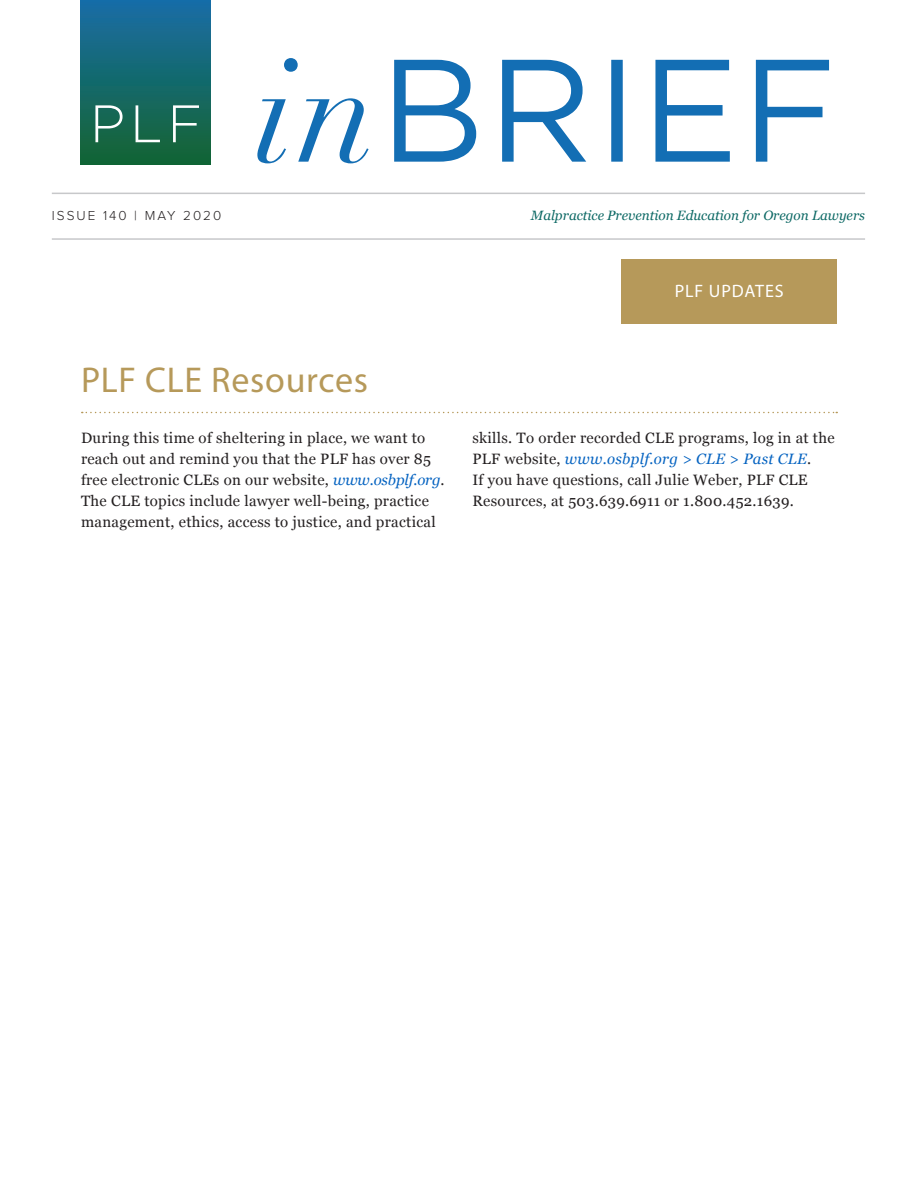
<style>
.page{position:relative;width:918px;height:1188px;background:#fff}
.page>*{position:absolute;margin:0;border:0;box-sizing:border-box;transform-origin:0 0}
.Section_Head{font:36px "Myriad Pro";letter-spacing:.02em;color:#b6995a}
.body{font:18px "Myriad Pro";letter-spacing:.05em;color:#fff}
.body-2{font:15px/21px "Georgia";letter-spacing:.02em;color:#231f20}
.t1{font:italic 13.5px "Georgia";color:#0d6965}
.t2{font:300 13.5px "Proxima Nova";letter-spacing:.15em;color:#231f20}
.s1{font-style:italic;color:#0563c1}
</style>
<div class="page">
<hr style="left:52px;top:193px;width:813px;height:1px;background:#c7c8ca">
<hr style="left:52px;top:238px;width:813px;height:2px;background:#c7c8ca">
<div style="left:80px;top:0;width:130px;height:165px;background:linear-gradient(to bottom,#186da6,#136432)"></div>
<svg style="left:95px;top:105px;width:28px;height:37px"></svg>
<svg style="left:136px;top:105px;width:24px;height:37px"></svg>
<svg style="left:173px;top:105px;width:26px;height:37px"></svg>
<svg style="left:257px;top:58px;width:572px;height:105px"></svg>
<div style="left:621px;top:259px;width:216px;height:65px;background:#b6995a"></div>
<svg style="left:82px;top:412px;width:755px;height:1px"></svg>
<p class="t2" style="left:52px;top:208px;width:171px">ISSUE 140 | MAY 2020</p>
<p class="t1" style="left:531px;top:205px;width:336px">Malpractice Prevention Education for Oregon Lawyers</p>
<p class="Section_Head" style="left:81px;top:357px;width:289px">PLF CLE Resources</p>
<p class="body" style="left:675px;top:280px;width:110px">PLF UPDATES</p>
<p class="body-2" style="left:81px;top:427px;width:365px">During this time of sheltering in place, we want to reach out and remind you that the PLF has over 85 free electronic CLEs on our website, <span class="s1">www.osbplf.org</span>.<br>The CLE topics include lawyer well-being, practice management, ethics, access to justice, and practical</p>
<p class="body-2" style="left:472px;top:427px;width:364px">skills. To order recorded CLE programs, log in at the PLF website, <span class="s1">www.osbplf.org &gt; CLE &gt; Past CLE</span>.<br>If you have questions, call Julie Weber, PLF CLE Resources, at 503.639.6911 or 1.800.452.1639.</p>
</div>
